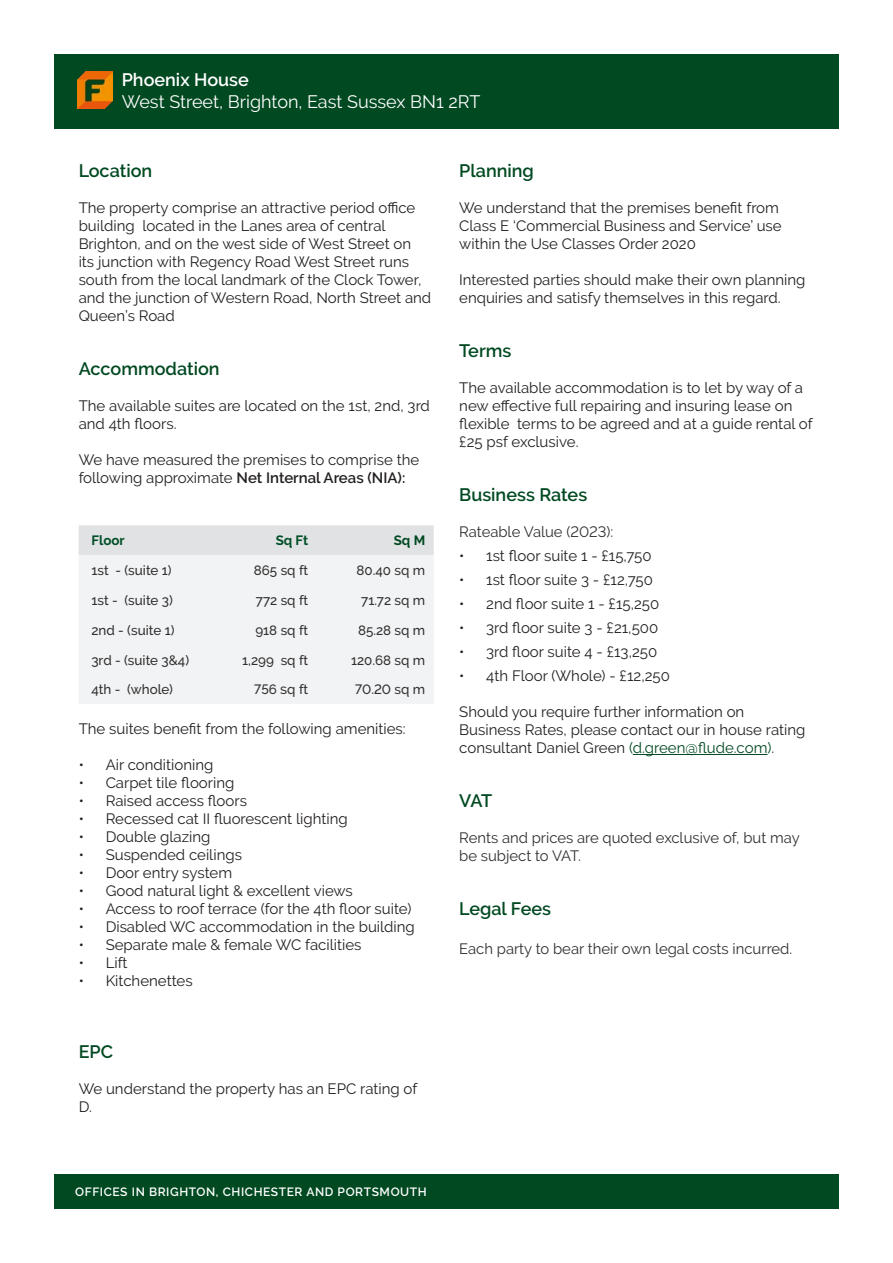
<style>
.page{position:relative;width:893px;height:1263px;background:#fff}
.page>*{position:absolute;margin:0;border:0;box-sizing:border-box;transform-origin:0 0}
.Flude_-_Sub_Header{font:600 18px "Raleway";color:#004921}
.t1{font:18px "Raleway";color:#fff}
.t2{font:600 18px "Raleway";color:#fff}
.Flude_-_Standard_Paragraph_Text{font:15px/18px "Raleway";color:#231f20}
.Flude_-_Standard_Paragraph_Text-2{font:15px/18px "Raleway";color:#312f30}
.Flude_-_Sub_Header-2{font:15px "Raleway";color:#312f30}
.t3{font:500 13.5px "Raleway";color:#312f30}
.t4{font:700 13.5px "Raleway";color:#004f28}
.t5{font:700 13.5px "Raleway";color:#004921}
.t6{font:600 12px "Raleway";letter-spacing:.05em;color:#fff}
.s1{font-weight:600}
.s2{color:#004921}
</style>
<div class="page">
<div style="left:79px;top:525px;width:355px;height:30px;background:#e1e2e4"></div>
<div style="left:79px;top:555px;width:354px;height:149px;background:#f2f3f4"></div>
<hr style="left:633px;top:754px;width:134px;height:1px;background:#004921">
<div style="left:54px;top:1175px;width:785px;height:34px;background:#004921"></div>
<div style="left:54px;top:54px;width:785px;height:75px;background:#004921"></div>
<img style="left:77px;top:72px;width:36px;height:37px">
<p class="t2" style="left:122px;top:69px;width:129px">Phoenix House</p>
<p class="t1" style="left:122px;top:92px;width:360px">West Street, Brighton, East Sussex BN1 2RT</p>
<p class="Flude_-_Sub_Header" style="left:79px;top:161px;width:75px">Location</p>
<p class="Flude_-_Standard_Paragraph_Text" style="left:79px;top:199px;width:354px">The property comprise an attractive period office building located in the Lanes area of central Brighton, and on the west side of West Street on<br>its junction with Regency Road West Street runs south from the local landmark of the Clock Tower, and the junction of Western Road, North Street and Queen’s Road</p>
<p class="Flude_-_Sub_Header" style="left:79px;top:359px;width:142px">Accommodation</p>
<p class="Flude_-_Standard_Paragraph_Text" style="left:79px;top:397px;width:353px">The available suites are located on the 1st, 2nd, 3rd and 4th floors.</p>
<p class="Flude_-_Standard_Paragraph_Text" style="left:79px;top:451px;width:342px">We have measured the premises to comprise the following approximate <span class="s1">Net Internal Areas (NIA):</span></p>
<p class="t4" style="left:91px;top:533px;width:35px">Floor</p>
<p class="t4" style="left:276px;top:533px;width:34px">Sq Ft</p>
<p class="t5" style="left:394px;top:533px;width:33px">Sq M</p>
<p class="t3" style="left:91px;top:563px;width:82px">1st - (suite 1)</p>
<p class="t3" style="left:254px;top:563px;width:56px">865 sq ft</p>
<p class="t3" style="left:357px;top:563px;width:70px">80.40 sq m</p>
<p class="t3" style="left:91px;top:592px;width:83px">1st - (suite 3)</p>
<p class="t3" style="left:256px;top:592px;width:54px">772 sq ft</p>
<p class="t3" style="left:361px;top:592px;width:65px">71.72 sq m</p>
<p class="t3" style="left:91px;top:622px;width:85px">2nd - (suite 1)</p>
<p class="t3" style="left:255px;top:622px;width:54px">918 sq ft</p>
<p class="t3" style="left:358px;top:622px;width:69px">85.28 sq m</p>
<p class="t3" style="left:91px;top:652px;width:99px">3rd - (suite 3&amp;4)</p>
<p class="t3" style="left:242px;top:652px;width:68px">1,299 sq ft</p>
<p class="t3" style="left:351px;top:652px;width:76px">120.68 sq m</p>
<p class="t3" style="left:91px;top:682px;width:83px">4th - (whole)</p>
<p class="t3" style="left:254px;top:682px;width:56px">756 sq ft</p>
<p class="t3" style="left:355px;top:682px;width:72px">70.20 sq m</p>
<p class="Flude_-_Standard_Paragraph_Text" style="left:79px;top:720px;width:329px">The suites benefit from the following amenities:</p>
<p class="Flude_-_Standard_Paragraph_Text" style="left:79px;top:756px;width:136px">• Air conditioning</p>
<p class="Flude_-_Standard_Paragraph_Text" style="left:79px;top:774px;width:157px">• Carpet tile flooring</p>
<p class="Flude_-_Standard_Paragraph_Text" style="left:79px;top:792px;width:170px">• Raised access floors</p>
<p class="Flude_-_Standard_Paragraph_Text" style="left:79px;top:810px;width:271px">• Recessed cat II fluorescent lighting</p>
<p class="Flude_-_Standard_Paragraph_Text" style="left:79px;top:828px;width:133px">• Double glazing</p>
<p class="Flude_-_Standard_Paragraph_Text" style="left:79px;top:846px;width:165px">• Suspended ceilings</p>
<p class="Flude_-_Standard_Paragraph_Text" style="left:79px;top:864px;width:155px">• Door entry system</p>
<p class="Flude_-_Standard_Paragraph_Text" style="left:79px;top:882px;width:276px">• Good natural light &amp; excellent views</p>
<p class="Flude_-_Standard_Paragraph_Text" style="left:79px;top:900px;width:334px">• Access to roof terrace (for the 4th floor suite)</p>
<p class="Flude_-_Standard_Paragraph_Text" style="left:79px;top:918px;width:338px">• Disabled WC accommodation in the building</p>
<p class="Flude_-_Standard_Paragraph_Text" style="left:79px;top:936px;width:284px">• Separate male &amp; female WC facilities</p>
<p class="Flude_-_Standard_Paragraph_Text" style="left:79px;top:954px;width:50px">• Lift</p>
<p class="Flude_-_Standard_Paragraph_Text" style="left:79px;top:972px;width:115px">• Kitchenettes</p>
<p class="Flude_-_Sub_Header" style="left:79px;top:1041px;width:36px">EPC</p>
<p class="Flude_-_Standard_Paragraph_Text" style="left:79px;top:1080px;width:340px">We understand the property has an EPC rating of<br>D.</p>
<p class="Flude_-_Sub_Header" style="left:459px;top:161px;width:76px">Planning</p>
<p class="Flude_-_Standard_Paragraph_Text" style="left:459px;top:199px;width:324px">We understand that the premises benefit from<br>Class E ‘Commercial Business and Service’ use within the Use Classes Order 2020</p>
<p class="Flude_-_Standard_Paragraph_Text" style="left:459px;top:271px;width:348px">Interested parties should make their own planning enquiries and satisfy themselves in this regard.</p>
<p class="Flude_-_Sub_Header" style="left:459px;top:341px;width:54px">Terms</p>
<p class="Flude_-_Standard_Paragraph_Text" style="left:459px;top:379px;width:355px">The available accommodation is to let by way of a new effective full repairing and insuring lease on flexible terms to be agreed and at a guide rental of £25 psf exclusive.</p>
<p class="Flude_-_Sub_Header" style="left:459px;top:485px;width:130px">Business Rates</p>
<p class="Flude_-_Sub_Header-2" style="left:459px;top:523px;width:156px">Rateable Value (2023):</p>
<p class="Flude_-_Standard_Paragraph_Text" style="left:459px;top:547px;width:194px">• 1st floor suite 1 - £15,750</p>
<p class="Flude_-_Standard_Paragraph_Text" style="left:459px;top:571px;width:195px">• 1st floor suite 3 - £12,750</p>
<p class="Flude_-_Standard_Paragraph_Text" style="left:459px;top:595px;width:202px">• 2nd floor suite 1 - £15,250</p>
<p class="Flude_-_Standard_Paragraph_Text" style="left:459px;top:619px;width:200px">• 3rd floor suite 3 - £21,500</p>
<p class="Flude_-_Standard_Paragraph_Text" style="left:459px;top:643px;width:199px">• 3rd floor suite 4 - £13,250</p>
<p class="Flude_-_Standard_Paragraph_Text" style="left:459px;top:667px;width:212px">• 4th Floor (Whole) - £12,250</p>
<p class="Flude_-_Standard_Paragraph_Text" style="left:459px;top:703px;width:348px">Should you require further information on<br>Business Rates, please contact our in house rating consultant Daniel Green <span class="s2">(d.green@flude.com)</span>.</p>
<p class="Flude_-_Sub_Header" style="left:459px;top:791px;width:35px">VAT</p>
<p class="Flude_-_Standard_Paragraph_Text-2" style="left:459px;top:829px;width:342px">Rents and prices are quoted exclusive of, but may be subject to VAT.</p>
<p class="Flude_-_Sub_Header" style="left:459px;top:899px;width:93px">Legal Fees</p>
<p class="Flude_-_Standard_Paragraph_Text-2" style="left:459px;top:940px;width:334px">Each party to bear their own legal costs incurred.</p>
<p class="t6" style="left:75px;top:1185px;width:353px">OFFICES IN BRIGHTON, CHICHESTER AND PORTSMOUTH</p>
</div>
